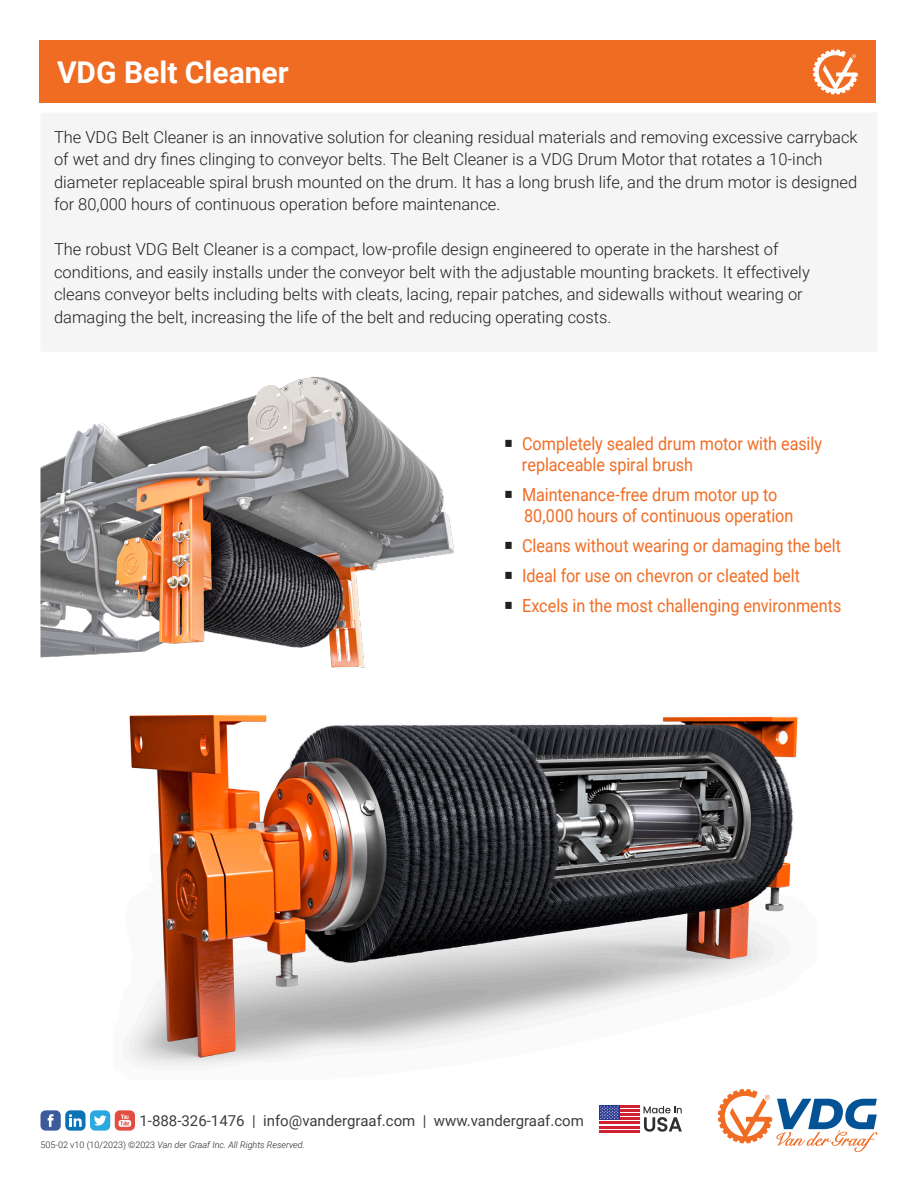
<style>
.page{position:relative;width:918px;height:1188px;background:#fff}
.page>*{position:absolute;margin:0;border:0;box-sizing:border-box;transform-origin:0 0}
.t1{font:700 30px "Roboto";color:#fff}
.t2{font:18px "Roboto";color:#f16c23;scale:.9 1}
.t3{font:300 16.5px/22.5px "Roboto";color:#231f20}
.t4{font:15px "Roboto";color:#3e3e3f}
.t5{font:italic 300 9px "Roboto";color:#231f20}
.s1{color:#231f20}
.s2{font-style:normal}
</style>
<div class="page">
<div style="left:39px;top:40px;width:837px;height:64px;background:#f16c23"></div>
<svg style="left:813px;top:49px;width:45px;height:46px"></svg>
<div style="left:40px;top:1110px;width:21px;height:21px;background:#3b5b9c;border-radius:5px"></div>
<svg style="left:48px;top:1114px;width:6px;height:13px"></svg>
<div style="left:65px;top:1110px;width:21px;height:21px;background:#0973b3;border-radius:5px"></div>
<svg style="left:69px;top:1114px;width:13px;height:13px"></svg>
<div style="left:90px;top:1110px;width:20px;height:21px;background:#2aa9e0;border-radius:5px"></div>
<svg style="left:94px;top:1115px;width:12px;height:11px"></svg>
<div style="left:115px;top:1110px;width:20px;height:21px;background:#e24d41;border-radius:5px"></div>
<svg style="left:119px;top:1114px;width:12px;height:13px"></svg>
<svg style="left:718px;top:1089px;width:159px;height:63px"></svg>
<svg style="left:644px;top:1106px;width:38px;height:26px"></svg>
<svg style="left:599px;top:1108px;width:41px;height:21px"></svg>
<hr style="left:599px;top:1105px;width:41px;height:3px;background:#d22033">
<hr style="left:599px;top:1110px;width:41px;height:2px;background:#d22033">
<hr style="left:599px;top:1114px;width:41px;height:2px;background:#d22033">
<hr style="left:599px;top:1118px;width:41px;height:2px;background:#d22033">
<hr style="left:599px;top:1122px;width:41px;height:2px;background:#d22033">
<hr style="left:599px;top:1126px;width:41px;height:2px;background:#d22033">
<hr style="left:599px;top:1130px;width:41px;height:2px;background:#d22033">
<div style="left:599px;top:1105px;width:20px;height:15px;background:#283890"></div>
<svg style="left:600px;top:1106px;width:19px;height:13px"></svg>
<img style="left:40px;top:376px;width:414px;height:293px">
<img style="left:129px;top:714px;width:669px;height:352px">
<h1 class="t1" style="left:57px;top:52px;width:233px">VDG Belt Cleaner</h1>
<p class="t3" style="left:54px;top:125px;width:805px">The VDG Belt Cleaner is an innovative solution for cleaning residual materials and removing excessive carryback of wet and dry fines clinging to conveyor belts. The Belt Cleaner is a VDG Drum Motor that rotates a 10-inch diameter replaceable spiral brush mounted on the drum. It has a long brush life, and the drum motor is designed for 80,000 hours of continuous operation before maintenance.</p>
<p class="t3" style="left:54px;top:238px;width:757px">The robust VDG Belt Cleaner is a compact, low-profile design engineered to operate in the harshest of conditions, and easily installs under the conveyor belt with the adjustable mounting brackets. It effectively cleans conveyor belts including belts with cleats, lacing, repair patches, and sidewalls without wearing or damaging the belt, increasing the life of the belt and reducing operating costs.</p>
<p class="t2" style="left:504px;top:431px;width:355px"><span class="s1">○</span> Completely sealed drum motor with easily</p>
<p class="t2" style="left:522px;top:452px;width:192px">replaceable spiral brush</p>
<p class="t2" style="left:504px;top:482px;width:305px"><span class="s1">○</span> Maintenance-free drum motor up to</p>
<p class="t2" style="left:524px;top:503px;width:301px">80,000 hours of continuous operation</p>
<p class="t2" style="left:504px;top:533px;width:376px"><span class="s1">○</span> Cleans without wearing or damaging the belt</p>
<p class="t2" style="left:504px;top:563px;width:331px"><span class="s1">○</span> Ideal for use on chevron or cleated belt</p>
<p class="t2" style="left:504px;top:593px;width:376px"><span class="s1">○</span> Excels in the most challenging environments</p>
<p class="t4" style="left:140px;top:1110px;width:446px">1-888-326-1476 | info@vandergraaf.com | www.vandergraaf.com</p>
<p class="t5" style="left:40px;top:1138px;width:266px"><span class="s2">505-02 v10 (10/2023) ©2023</span> Van der Graaf Inc. All Rights Reserved.</p>
</div>
